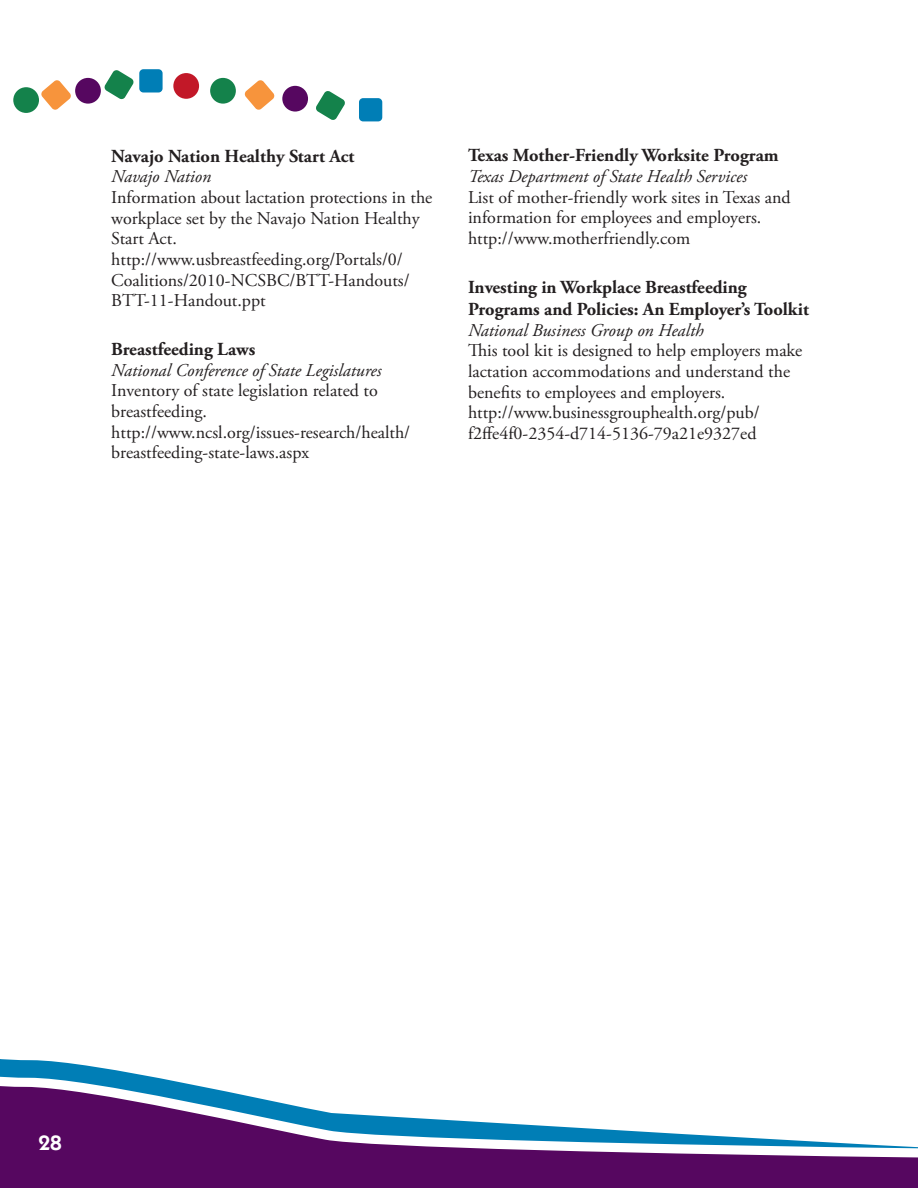
<style>
.page{position:relative;width:918px;height:1188px;background:#fff}
.page>*{position:absolute;margin:0;border:0;box-sizing:border-box;transform-origin:0 0}
.t1{font:600 21px "ITC Kabel Std";color:#fff}
.Resource_heading{font:700 18.3px/22px "Adobe Garamond Pro";color:#231f20}
.t2{font:18px/20.7px "Adobe Garamond Pro";color:#231f20}
.s1{font-style:italic}
</style>
<div class="page">
<div style="left:359px;top:98px;width:23px;height:23px;background:#007eb6;border-radius:4px"></div>
<svg style="left:244px;top:80px;width:31px;height:30px"></svg>
<svg style="left:316px;top:91px;width:29px;height:29px"></svg>
<div style="left:210px;top:78px;width:26px;height:26px;background:#14824b;border-radius:50%"></div>
<div style="left:282px;top:86px;width:26px;height:26px;background:#560760;border-radius:50%"></div>
<div style="left:139px;top:69px;width:24px;height:24px;background:#007eb6;border-radius:4px"></div>
<svg style="left:41px;top:80px;width:30px;height:30px"></svg>
<svg style="left:104px;top:70px;width:30px;height:30px"></svg>
<div style="left:13px;top:87px;width:26px;height:26px;background:#14824b;border-radius:50%"></div>
<div style="left:75px;top:78px;width:26px;height:26px;background:#560760;border-radius:50%"></div>
<div style="left:173px;top:73px;width:26px;height:26px;background:#c21828;border-radius:50%"></div>
<div style="left:0;top:1149px;width:918px;height:39px;background:#560760"></div>
<svg style="left:0;top:1059px;width:918px;height:90px"></svg>
<p class="Resource_heading" style="left:111px;top:145px;width:244px">Navajo Nation Healthy Start Act</p>
<p class="t2" style="left:111px;top:167px;width:323px"><span class="s1">Navajo Nation<br></span>Information about lactation protections in the workplace set by the Navajo Nation Healthy<br>Start Act. http://www.usbreastfeeding.org/Portals/0/<br>Coalitions/2010-NCSBC/BTT-Handouts/<br>BTT-11-Handout.ppt</p>
<p class="Resource_heading" style="left:111px;top:339px;width:145px">Breastfeeding Laws</p>
<p class="t2" style="left:111px;top:360px;width:300px"><span class="s1">National Conference of State Legislatures </span>Inventory of state legislation related to breastfeeding. http://www.ncsl.org/issues-research/health/ breastfeeding-state-laws.aspx</p>
<p class="Resource_heading" style="left:468px;top:145px;width:312px">Texas Mother-Friendly Worksite Program</p>
<p class="t2" style="left:468px;top:167px;width:324px"><span class="s1">Texas Department of State Health Services<br></span>List of mother-friendly work sites in Texas and information for employees and employers. http://www.motherfriendly.com</p>
<p class="Resource_heading" style="left:468px;top:276px;width:342px">Investing in Workplace Breastfeeding<br>Programs and Policies: An Employer’s Toolkit</p>
<p class="t2" style="left:468px;top:320px;width:336px"><span class="s1">National Business Group on Health<br></span>This tool kit is designed to help employers make lactation accommodations and understand the benefits to employees and employers. http://www.businessgrouphealth.org/pub/ f2ffe4f0-2354-d714-5136-79a21e9327ed</p>
<p class="t1" style="left:39px;top:1130px;width:25px">28</p>
</div>
